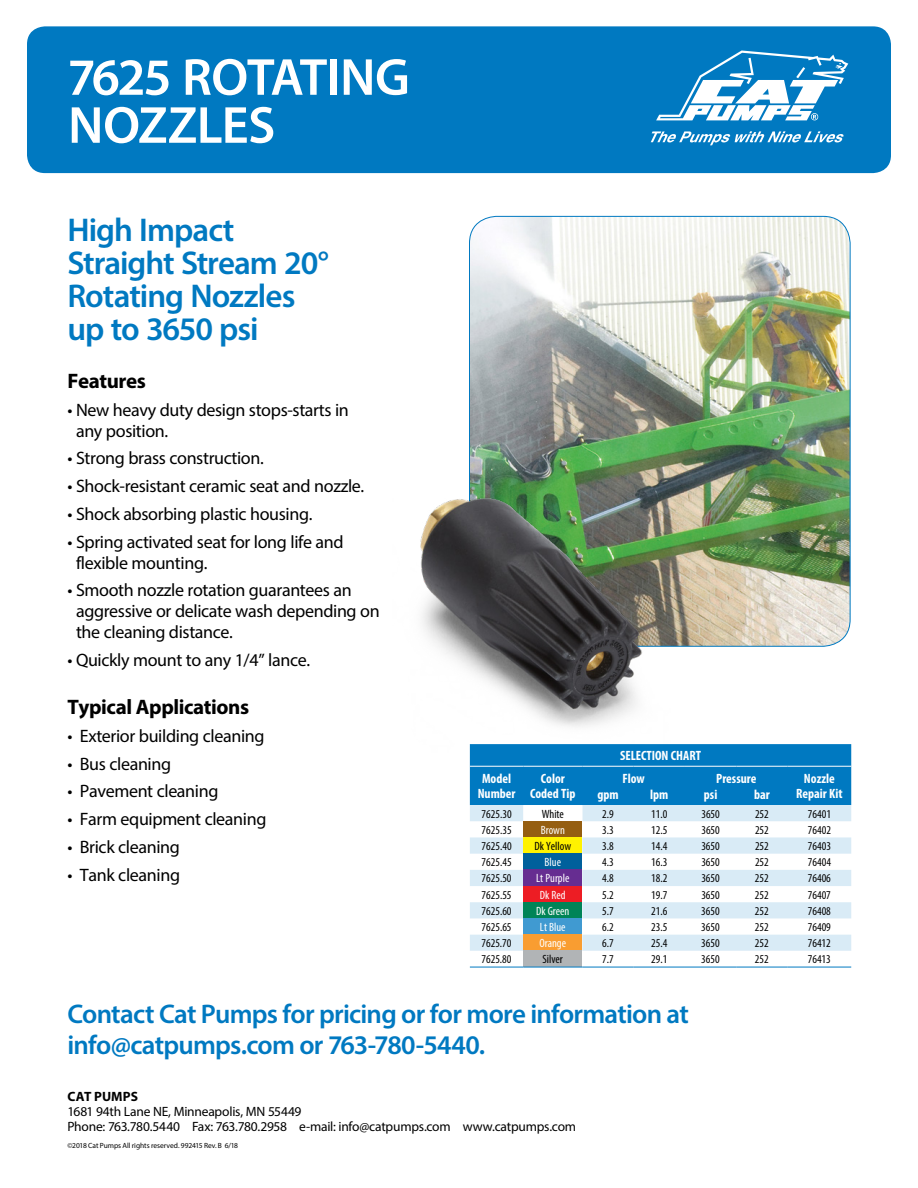
<style>
.page{position:relative;width:918px;height:1188px;background:#fff}
.page>*{position:absolute;margin:0;border:0;box-sizing:border-box;transform-origin:0 0}
.t1{font:600 52.5px/48px "Myriad Pro";letter-spacing:-.015em;color:#fff}
.t2{font:600 33px/33px "Myriad Pro";letter-spacing:-.03em;color:#0079c1}
.t3{font:600 27px/31.5px "Myriad Pro";letter-spacing:-.03em;color:#0079c1}
.t4{font:700 21px "Myriad Pro";letter-spacing:-.02em;color:#000}
.t5{font:18px/21px "Myriad Pro";letter-spacing:-.02em;color:#000}
.t6{font:13.5px/15px "Myriad Pro";letter-spacing:-.02em;color:#000}
.t7{font:700 condensed 13.5px/15px "Myriad Pro";color:#fff;text-align:center}
.t8{font:700 13.5px "Myriad Pro";letter-spacing:.005em;color:#000}
.t9{font:condensed 12px "Myriad Pro";color:#000}
.t10{font:condensed 12px "Myriad Pro";color:#fff}
.t11{font:7.5px "Myriad Pro";letter-spacing:-.005em;color:#000}
</style>
<div class="page">
<img style="left:470px;top:216px;width:380px;height:430px">
<div style="left:27px;top:26px;width:864px;height:147px;background:#0079c1;border-radius:18px"></div>
<svg style="left:656px;top:50px;width:192px;height:70px"></svg>
<svg style="left:651px;top:131px;width:193px;height:14px"></svg>
<div style="left:470px;top:744px;width:381px;height:61px;background:#0079c1"></div>
<svg style="left:470px;top:805px;width:381px;height:162px"></svg>
<div style="left:523px;top:821px;width:59px;height:16px;background:#955e11"></div>
<div style="left:523px;top:837px;width:59px;height:17px;background:#fff200"></div>
<div style="left:523px;top:854px;width:59px;height:16px;background:#00609c"></div>
<div style="left:523px;top:870px;width:59px;height:16px;background:#662d91"></div>
<div style="left:523px;top:886px;width:59px;height:16px;background:#ed1d24"></div>
<div style="left:523px;top:902px;width:59px;height:16px;background:#008457"></div>
<div style="left:523px;top:918px;width:59px;height:17px;background:#409ad1"></div>
<div style="left:523px;top:935px;width:59px;height:16px;background:#f99d31"></div>
<div style="left:523px;top:951px;width:59px;height:16px;background:#b1b4b6"></div>
<hr style="left:470px;top:967px;width:53px;height:1px;background:#0079c1">
<hr style="left:523px;top:967px;width:59px;height:1px;background:#0079c1">
<hr style="left:582px;top:967px;width:52px;height:1px;background:#0079c1">
<hr style="left:634px;top:967px;width:51px;height:1px;background:#0079c1">
<hr style="left:685px;top:967px;width:51px;height:1px;background:#0079c1">
<hr style="left:736px;top:967px;width:52px;height:1px;background:#0079c1">
<hr style="left:788px;top:967px;width:63px;height:1px;background:#0079c1">
<hr style="left:470px;top:766px;width:53px;height:1px;background:#fff">
<hr style="left:523px;top:766px;width:59px;height:1px;background:#fff">
<hr style="left:582px;top:766px;width:52px;height:1px;background:#fff">
<hr style="left:634px;top:766px;width:51px;height:1px;background:#fff">
<hr style="left:685px;top:766px;width:51px;height:1px;background:#fff">
<hr style="left:736px;top:766px;width:52px;height:1px;background:#fff">
<hr style="left:788px;top:766px;width:63px;height:1px;background:#fff">
<img style="left:420px;top:474px;width:251px;height:278px">
<h1 class="t1" style="left:68px;top:52px;width:344px">7625 ROTATING<br>NOZZLES</h1>
<h2 class="t2" style="left:68px;top:212px;width:263px">High Impact<br>Straight Stream 20°<br>Rotating Nozzles up to 3650 psi</h2>
<p class="t4" style="left:68px;top:367px;width:80px">Features</p>
<p class="t5" style="left:76px;top:399px;width:274px;text-indent:-9px">• New heavy duty design stops-starts in any position.</p>
<p class="t5" style="left:68px;top:447px;width:198px">• Strong brass construction.</p>
<p class="t5" style="left:68px;top:475px;width:298px">• Shock-resistant ceramic seat and nozzle.</p>
<p class="t5" style="left:68px;top:503px;width:246px">• Shock absorbing plastic housing.</p>
<p class="t5" style="left:76px;top:531px;width:269px;text-indent:-9px">• Spring activated seat for long life and flexible mounting.</p>
<p class="t5" style="left:76px;top:579px;width:305px;text-indent:-9px">• Smooth nozzle rotation guarantees an aggressive or delicate wash depending on the cleaning distance.</p>
<p class="t5" style="left:68px;top:649px;width:244px">• Quickly mount to any 1/4” lance.</p>
<p class="t4" style="left:68px;top:693px;width:183px">Typical Applications</p>
<p class="t5" style="left:68px;top:725px;width:199px">• Exterior building cleaning</p>
<p class="t5" style="left:68px;top:753px;width:105px">• Bus cleaning</p>
<p class="t5" style="left:68px;top:780px;width:152px">• Pavement cleaning</p>
<p class="t5" style="left:68px;top:808px;width:200px">• Farm equipment cleaning</p>
<p class="t5" style="left:68px;top:836px;width:114px">• Brick cleaning</p>
<p class="t5" style="left:68px;top:864px;width:114px">• Tank cleaning</p>
<p class="t7" style="left:620px;top:748px;width:83px">SELECTION CHART</p>
<p class="t7" style="left:478px;top:771px;width:39px">Model<br>Number</p>
<p class="t7" style="left:530px;top:771px;width:47px">Color<br>Coded Tip</p>
<p class="t7" style="left:622px;top:771px;width:24px">Flow</p>
<p class="t7" style="left:716px;top:771px;width:42px">Pressure</p>
<p class="t7" style="left:804px;top:771px;width:32px">Nozzle</p>
<p class="t7" style="left:597px;top:787px;width:23px">gpm</p>
<p class="t7" style="left:650px;top:787px;width:20px">lpm</p>
<p class="t7" style="left:704px;top:787px;width:15px">psi</p>
<p class="t7" style="left:754px;top:787px;width:17px">bar</p>
<p class="t7" style="left:796px;top:786px;width:48px">Repair Kit</p>
<p class="t9" style="left:482px;top:806px;width:32px">7625.30</p>
<p class="t9" style="left:542px;top:806px;width:24px">White</p>
<p class="t9" style="left:602px;top:806px;width:13px">2.9</p>
<p class="t9" style="left:651px;top:806px;width:18px">11.0</p>
<p class="t9" style="left:701px;top:806px;width:20px">3650</p>
<p class="t9" style="left:755px;top:806px;width:15px">252</p>
<p class="t9" style="left:808px;top:806px;width:25px">76401</p>
<p class="t9" style="left:482px;top:823px;width:32px">7625.35</p>
<p class="t10" style="left:541px;top:823px;width:26px">Brown</p>
<p class="t9" style="left:602px;top:823px;width:13px">3.3</p>
<p class="t9" style="left:651px;top:823px;width:18px">12.5</p>
<p class="t9" style="left:701px;top:823px;width:20px">3650</p>
<p class="t9" style="left:755px;top:823px;width:15px">252</p>
<p class="t9" style="left:808px;top:823px;width:25px">76402</p>
<p class="t9" style="left:482px;top:839px;width:32px">7625.40</p>
<p class="t9" style="left:534px;top:839px;width:38px">Dk Yellow</p>
<p class="t9" style="left:602px;top:839px;width:13px">3.8</p>
<p class="t9" style="left:651px;top:839px;width:18px">14.4</p>
<p class="t9" style="left:701px;top:839px;width:20px">3650</p>
<p class="t9" style="left:755px;top:839px;width:15px">252</p>
<p class="t9" style="left:808px;top:839px;width:25px">76403</p>
<p class="t9" style="left:482px;top:855px;width:32px">7625.45</p>
<p class="t10" style="left:545px;top:855px;width:18px">Blue</p>
<p class="t9" style="left:602px;top:855px;width:13px">4.3</p>
<p class="t9" style="left:651px;top:855px;width:18px">16.3</p>
<p class="t9" style="left:701px;top:855px;width:20px">3650</p>
<p class="t9" style="left:755px;top:855px;width:15px">252</p>
<p class="t9" style="left:808px;top:855px;width:25px">76404</p>
<p class="t9" style="left:482px;top:871px;width:32px">7625.50</p>
<p class="t10" style="left:536px;top:871px;width:35px">Lt Purple</p>
<p class="t9" style="left:602px;top:871px;width:13px">4.8</p>
<p class="t9" style="left:651px;top:871px;width:18px">18.2</p>
<p class="t9" style="left:701px;top:871px;width:20px">3650</p>
<p class="t9" style="left:755px;top:871px;width:15px">252</p>
<p class="t9" style="left:808px;top:871px;width:25px">76406</p>
<p class="t9" style="left:482px;top:887px;width:32px">7625.55</p>
<p class="t10" style="left:540px;top:887px;width:27px">Dk Red</p>
<p class="t9" style="left:602px;top:887px;width:13px">5.2</p>
<p class="t9" style="left:651px;top:887px;width:18px">19.7</p>
<p class="t9" style="left:701px;top:887px;width:20px">3650</p>
<p class="t9" style="left:755px;top:887px;width:15px">252</p>
<p class="t9" style="left:808px;top:887px;width:25px">76407</p>
<p class="t9" style="left:482px;top:904px;width:32px">7625.60</p>
<p class="t10" style="left:536px;top:904px;width:35px">Dk Green</p>
<p class="t9" style="left:602px;top:904px;width:13px">5.7</p>
<p class="t9" style="left:651px;top:904px;width:18px">21.6</p>
<p class="t9" style="left:701px;top:904px;width:20px">3650</p>
<p class="t9" style="left:755px;top:904px;width:15px">252</p>
<p class="t9" style="left:808px;top:904px;width:25px">76408</p>
<p class="t9" style="left:482px;top:920px;width:32px">7625.65</p>
<p class="t10" style="left:540px;top:920px;width:27px">Lt Blue</p>
<p class="t9" style="left:602px;top:920px;width:13px">6.2</p>
<p class="t9" style="left:651px;top:920px;width:18px">23.5</p>
<p class="t9" style="left:701px;top:920px;width:20px">3650</p>
<p class="t9" style="left:755px;top:920px;width:15px">252</p>
<p class="t9" style="left:808px;top:920px;width:25px">76409</p>
<p class="t9" style="left:482px;top:936px;width:32px">7625.70</p>
<p class="t10" style="left:539px;top:936px;width:28px">Orange</p>
<p class="t9" style="left:602px;top:936px;width:13px">6.7</p>
<p class="t9" style="left:651px;top:936px;width:18px">25.4</p>
<p class="t9" style="left:701px;top:936px;width:20px">3650</p>
<p class="t9" style="left:755px;top:936px;width:15px">252</p>
<p class="t9" style="left:808px;top:936px;width:25px">76412</p>
<p class="t9" style="left:482px;top:952px;width:32px">7625.80</p>
<p class="t9" style="left:543px;top:952px;width:22px">Silver</p>
<p class="t9" style="left:602px;top:952px;width:13px">7.7</p>
<p class="t9" style="left:651px;top:952px;width:18px">29.1</p>
<p class="t9" style="left:701px;top:952px;width:20px">3650</p>
<p class="t9" style="left:755px;top:952px;width:15px">252</p>
<p class="t9" style="left:808px;top:952px;width:25px">76413</p>
<h3 class="t3" style="left:68px;top:997px;width:623px">Contact Cat Pumps for pricing or for more information at info@catpumps.com or 763-780-5440.</h3>
<p class="t8" style="left:68px;top:1088px;width:72px">CAT PUMPS</p>
<p class="t6" style="left:68px;top:1104px;width:510px">1681 94th Lane NE, Minneapolis, MN 55449<br>Phone: 763.780.5440 Fax: 763.780.2958 e-mail: info@catpumps.com www.catpumps.com</p>
<p class="t11" style="left:68px;top:1140px;width:172px">©2018 Cat Pumps All rights reserved. 992415 Rev. B 6/18</p>
</div>
